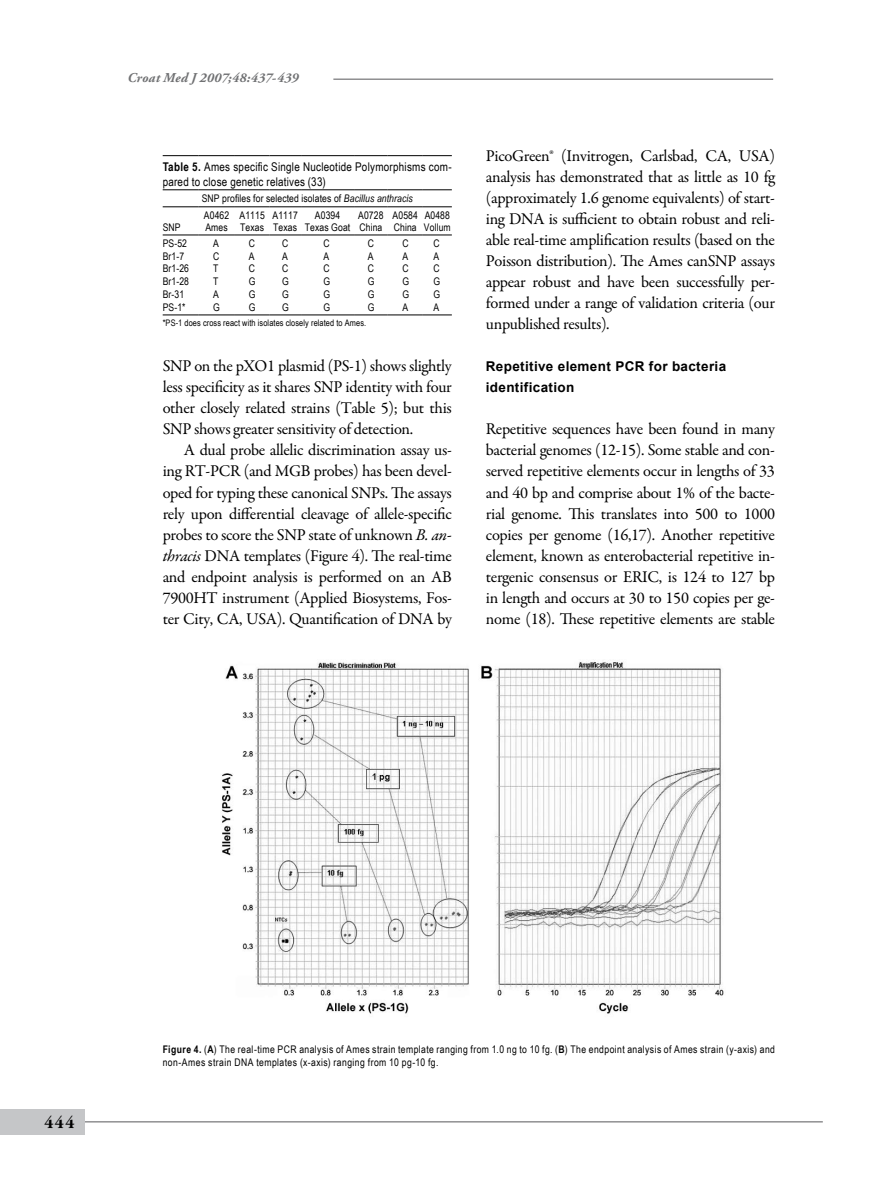
<style>
.page{position:relative;width:893px;height:1191px;background:#fff}
.page>*{position:absolute;margin:0;border:0;box-sizing:border-box;transform-origin:0 0}
.t1{font:700 18px "Garamond Premr Pro";color:#000}
.t2{font:16.5px/21px "Garamond Premr Pro";letter-spacing:-.02em;color:#000;text-align:justify}
.t3{font:700 13.5px/21px "Arial";letter-spacing:.025em;color:#000}
.t4{font:italic 700 13.5px "Adobe Garamond Pro";letter-spacing:.02em;color:#707173}
.t5{font:12px/14.4px "Arial Narrow";letter-spacing:.02em;color:#000}
.t6{font:10.5px/12.6px "Arial Narrow";letter-spacing:.035em;color:#000}
.t7{font:10.5px/12px "Arial Narrow";letter-spacing:.01em;color:#000}
.t8{font:9px "Arial Narrow";letter-spacing:.01em;color:#000}
.s1{font-weight:700}
.s2{font-style:italic}
</style>
<div class="page">
<hr style="left:333px;top:79px;width:440px;height:1px;background:#58585a">
<hr style="left:83px;top:1121px;width:740px;height:1px;background:#58585a">
<div style="left:0;top:1108px;width:85px;height:26px;background:#c5c6c8"></div>
<hr style="left:163px;top:155px;width:35px;height:1px;background:#000">
<hr style="left:198px;top:155px;width:37px;height:1px;background:#000">
<hr style="left:235px;top:155px;width:34px;height:1px;background:#000">
<hr style="left:269px;top:155px;width:32px;height:1px;background:#000">
<hr style="left:301px;top:155px;width:53px;height:1px;background:#000">
<hr style="left:354px;top:155px;width:34px;height:1px;background:#000">
<hr style="left:388px;top:155px;width:35px;height:1px;background:#000">
<svg style="left:423px;top:155px;width:29px;height:1px"></svg>
<hr style="left:163px;top:189px;width:35px;height:1px;background:#000">
<hr style="left:198px;top:189px;width:37px;height:1px;background:#000">
<hr style="left:235px;top:189px;width:34px;height:1px;background:#000">
<hr style="left:269px;top:189px;width:32px;height:1px;background:#000">
<hr style="left:301px;top:189px;width:53px;height:1px;background:#000">
<hr style="left:354px;top:189px;width:34px;height:1px;background:#000">
<hr style="left:388px;top:189px;width:35px;height:1px;background:#000">
<svg style="left:423px;top:189px;width:29px;height:1px"></svg>
<hr style="left:163px;top:206px;width:35px;height:1px;background:#000">
<hr style="left:198px;top:206px;width:37px;height:1px;background:#000">
<hr style="left:235px;top:206px;width:34px;height:1px;background:#000">
<hr style="left:269px;top:206px;width:32px;height:1px;background:#000">
<hr style="left:301px;top:206px;width:53px;height:1px;background:#000">
<hr style="left:354px;top:206px;width:34px;height:1px;background:#000">
<hr style="left:388px;top:206px;width:35px;height:1px;background:#000">
<svg style="left:423px;top:206px;width:29px;height:1px"></svg>
<hr style="left:163px;top:235px;width:35px;height:1px;background:#000">
<hr style="left:198px;top:235px;width:37px;height:1px;background:#000">
<hr style="left:235px;top:235px;width:34px;height:1px;background:#000">
<hr style="left:269px;top:235px;width:32px;height:1px;background:#000">
<hr style="left:301px;top:235px;width:53px;height:1px;background:#000">
<hr style="left:354px;top:235px;width:34px;height:1px;background:#000">
<hr style="left:388px;top:235px;width:35px;height:1px;background:#000">
<svg style="left:423px;top:235px;width:29px;height:1px"></svg>
<hr style="left:163px;top:315px;width:35px;height:1px;background:#000">
<hr style="left:198px;top:315px;width:37px;height:1px;background:#000">
<hr style="left:235px;top:315px;width:34px;height:1px;background:#000">
<hr style="left:269px;top:315px;width:32px;height:1px;background:#000">
<hr style="left:301px;top:315px;width:53px;height:1px;background:#000">
<hr style="left:354px;top:315px;width:34px;height:1px;background:#000">
<hr style="left:388px;top:315px;width:35px;height:1px;background:#000">
<svg style="left:423px;top:315px;width:29px;height:1px"></svg>
<img style="left:222px;top:662px;width:502px;height:352px">
<p class="t4" style="left:127px;top:70px;width:173px">Croat Med J 2007;48:437-439</p>
<p class="t5" style="left:163px;top:159px;width:291px"><span class="s1">Table 5.</span> Ames specific Single Nucleotide Polymorphisms com&shy;pared to close genetic relatives (33)</p>
<p class="t7" style="left:202px;top:192px;width:212px">SNP profiles for selected isolates of <span class="s2">Bacillus anthracis</span></p>
<p class="t6" style="left:163px;top:220px;width:19px">SNP</p>
<p class="t7" style="left:204px;top:209px;width:27px">A0462<br>Ames</p>
<p class="t7" style="left:239px;top:209px;width:27px">A1115<br>Texas</p>
<p class="t7" style="left:273px;top:209px;width:27px">A1117<br>Texas</p>
<p class="t7" style="left:305px;top:209px;width:47px;text-align:center">A0394<br>Texas Goat</p>
<p class="t7" style="left:358px;top:209px;width:27px">A0728<br>China</p>
<p class="t7" style="left:393px;top:209px;width:27px">A0584<br>China</p>
<p class="t7" style="left:424px;top:209px;width:28px">A0488<br>Vollum</p>
<p class="t6" style="left:163px;top:236px;width:26px">PS-52</p>
<p class="t6" style="left:213px;top:236px;width:7px">A</p>
<p class="t6" style="left:249px;top:236px;width:8px">C</p>
<p class="t6" style="left:282px;top:236px;width:8px">C</p>
<p class="t6" style="left:324px;top:236px;width:8px">C</p>
<p class="t6" style="left:368px;top:236px;width:8px">C</p>
<p class="t6" style="left:403px;top:236px;width:8px">C</p>
<p class="t6" style="left:433px;top:236px;width:8px">C</p>
<p class="t6" style="left:163px;top:249px;width:23px">Br1-7</p>
<p class="t6" style="left:213px;top:249px;width:8px">C</p>
<p class="t6" style="left:249px;top:249px;width:7px">A</p>
<p class="t6" style="left:282px;top:249px;width:7px">A</p>
<p class="t6" style="left:324px;top:249px;width:7px">A</p>
<p class="t6" style="left:368px;top:249px;width:7px">A</p>
<p class="t6" style="left:403px;top:249px;width:7px">A</p>
<p class="t6" style="left:433px;top:249px;width:7px">A</p>
<p class="t6" style="left:163px;top:262px;width:28px">Br1-26</p>
<p class="t6" style="left:213px;top:262px;width:7px">T</p>
<p class="t6" style="left:249px;top:262px;width:8px">C</p>
<p class="t6" style="left:282px;top:262px;width:8px">C</p>
<p class="t6" style="left:324px;top:262px;width:8px">C</p>
<p class="t6" style="left:368px;top:262px;width:8px">C</p>
<p class="t6" style="left:403px;top:262px;width:8px">C</p>
<p class="t6" style="left:433px;top:262px;width:8px">C</p>
<p class="t6" style="left:163px;top:275px;width:28px">Br1-28</p>
<p class="t6" style="left:213px;top:275px;width:7px">T</p>
<p class="t6" style="left:249px;top:275px;width:8px">G</p>
<p class="t6" style="left:282px;top:275px;width:8px">G</p>
<p class="t6" style="left:324px;top:275px;width:8px">G</p>
<p class="t6" style="left:368px;top:275px;width:8px">G</p>
<p class="t6" style="left:403px;top:275px;width:8px">G</p>
<p class="t6" style="left:433px;top:275px;width:8px">G</p>
<p class="t6" style="left:163px;top:287px;width:23px">Br-31</p>
<p class="t6" style="left:213px;top:287px;width:7px">A</p>
<p class="t6" style="left:249px;top:287px;width:8px">G</p>
<p class="t6" style="left:282px;top:287px;width:8px">G</p>
<p class="t6" style="left:324px;top:287px;width:8px">G</p>
<p class="t6" style="left:368px;top:287px;width:8px">G</p>
<p class="t6" style="left:403px;top:287px;width:8px">G</p>
<p class="t6" style="left:433px;top:287px;width:8px">G</p>
<p class="t6" style="left:163px;top:300px;width:24px">PS-1*</p>
<p class="t6" style="left:213px;top:300px;width:8px">G</p>
<p class="t6" style="left:249px;top:300px;width:8px">G</p>
<p class="t6" style="left:282px;top:300px;width:8px">G</p>
<p class="t6" style="left:324px;top:300px;width:8px">G</p>
<p class="t6" style="left:368px;top:300px;width:8px">G</p>
<p class="t6" style="left:403px;top:300px;width:7px">A</p>
<p class="t6" style="left:433px;top:300px;width:7px">A</p>
<p class="t8" style="left:163px;top:316px;width:205px">*PS-1 does cross react with isolates closely related to Ames.</p>
<p class="t2" style="left:163px;top:356px;width:291px">SNP on the pXO1 plasmid (PS-1) shows slightly less specificity as it shares SNP identity with four other closely related strains (Table 5); but this SNP shows greater sensitivity of detection.</p>
<p class="t2" style="left:163px;top:440px;width:291px;text-indent:21px">A dual probe allelic discrimination assay us&shy;ing RT-PCR (and MGB probes) has been devel&shy;oped for typing these canonical SNPs. The assays rely upon differential cleavage of allele-specific probes to score the SNP state of unknown <span class="s2">B. an&shy;thracis</span> DNA templates (Figure 4). The real-time and endpoint analysis is performed on an AB 7900HT instrument (Applied Biosystems, Fos&shy;ter City, CA, USA). Quantification of DNA by</p>
<p class="t2" style="left:486px;top:146px;width:291px">PicoGreen® (Invitrogen, Carlsbad, CA, USA) analysis has demonstrated that as little as 10 fg (approximately 1.6 genome equivalents) of start&shy;ing DNA is sufficient to obtain robust and reli&shy;able real-time amplification results (based on the Poisson distribution). The Ames canSNP assays appear robust and have been successfully per&shy;formed under a range of validation criteria (our unpublished results).</p>
<p class="t3" style="left:486px;top:357px;width:242px">Repetitive element PCR for bacteria identification</p>
<p class="t2" style="left:486px;top:419px;width:291px">Repetitive sequences have been found in many bacterial genomes (12-15). Some stable and con&shy;served repetitive elements occur in lengths of 33 and 40 bp and comprise about 1% of the bacte&shy;rial genome. This translates into 500 to 1000 copies per genome (16,17). Another repetitive element, known as enterobacterial repetitive in&shy;tergenic consensus or ERIC, is 124 to 127 bp in length and occurs at 30 to 150 copies per ge&shy;nome (18). These repetitive elements are stable</p>
<p class="t1" style="left:44px;top:1111px;width:32px">444</p>
<p class="t6" style="left:163px;top:1042px;width:614px"><span class="s1">Figure 4.</span> (<span class="s1">A</span>) The real-time PCR analysis of Ames strain template ranging from 1.0 ng to 10 fg. (<span class="s1">B</span>) The endpoint analysis of Ames strain (y-axis) and non-Ames strain DNA templates (x-axis) ranging from 10 pg-10 fg.</p>
</div>
